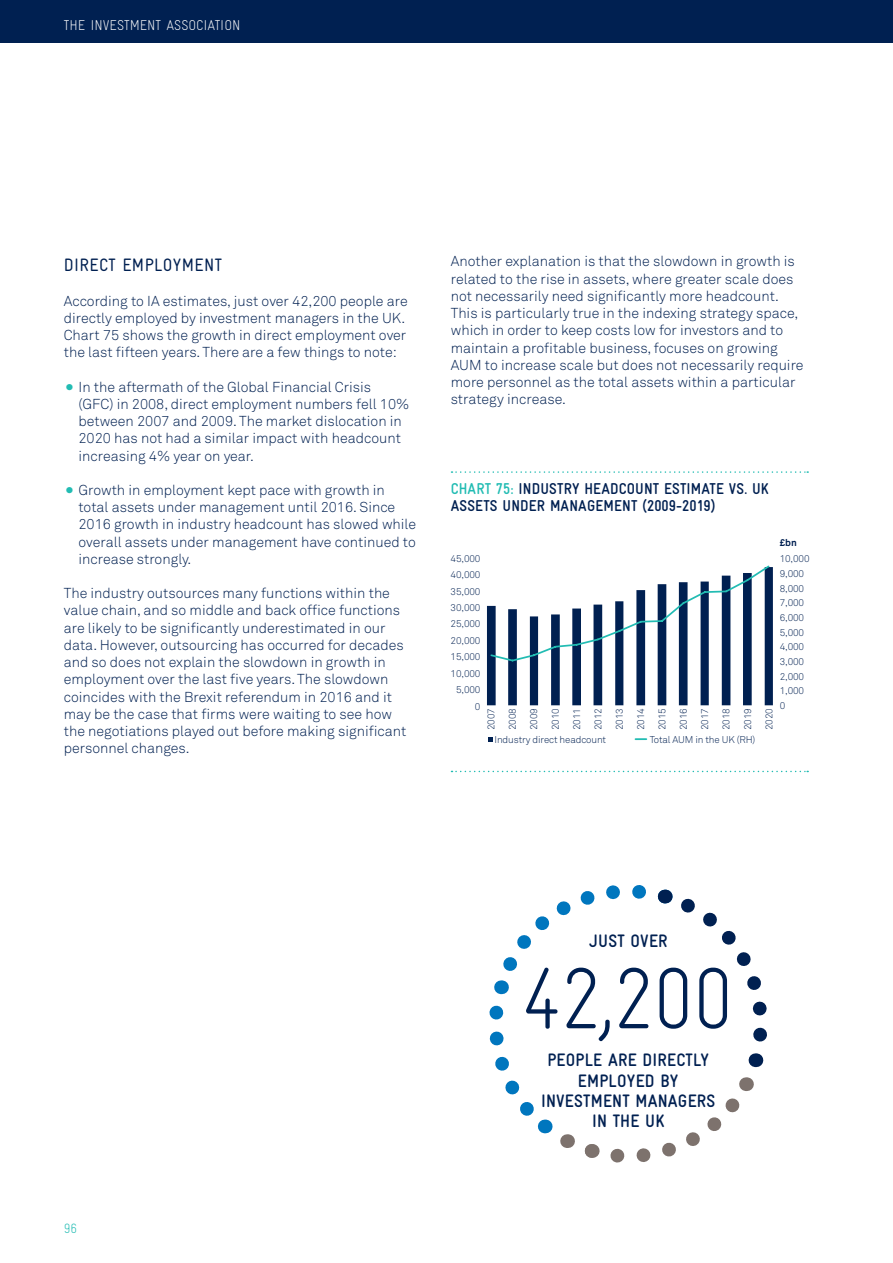
<style>
.page{position:relative;width:893px;height:1263px;background:#fff}
.page>*{position:absolute;margin:0;border:0;box-sizing:border-box;transform-origin:0 0}
.quote1{font:300 87px "Gravur Condensed";color:#002051}
.quote1-2{font:700 18.15px/20.4px "Gravur Condensed";letter-spacing:.01em;color:#002051;text-align:center}
.subhead1{font:18px "Gravur Condensed";letter-spacing:.02em;color:#002051}
.table_head{font:700 15.75px/17.2px "Gravur Condensed";letter-spacing:.01em;color:#002051}
.t1{font:300 14.25px/17.2px "Akkurat Std";color:#002051}
.t2{font:300 14.25px "Gravur Condensed";color:#fff}
.t3{font:300 13.5px "Gravur Condensed";color:#22bcb3}
.t4{font:300 9.75px/21.3px "Akkurat Std";letter-spacing:-.01em;color:#002051}
.t5{font:700 9.75px "Akkurat Std";color:#002051}
.s1{font-size:27px;color:#22bcb3}
.s2{color:#22bcb3}
</style>
<div class="page">
<div style="left:0;top:0;width:893px;height:43px;background:#002051"></div>
<svg style="left:451px;top:471px;width:357px;height:2px"></svg>
<svg style="left:451px;top:771px;width:357px;height:1px"></svg>
<svg style="left:488px;top:737px;width:4px;height:5px"></svg>
<svg style="left:635px;top:738px;width:11px;height:2px"></svg>
<svg style="left:487px;top:565px;width:286px;height:140px"></svg>
<svg style="left:489px;top:885px;width:278px;height:278px"></svg>
<p class="t2" style="left:64px;top:17px;width:178px">THE INVESTMENT ASSOCIATION</p>
<p class="subhead1" style="left:64px;top:255px;width:160px">DIRECT EMPLOYMENT</p>
<p class="t1" style="left:64px;top:292px;width:346px">According to IA estimates, just over 42,200 people are directly employed by investment managers in the UK.<br>Chart 75 shows the growth in direct employment over the last fifteen years. There are a few things to note:</p>
<p class="t1" style="left:78px;top:378px;width:332px;text-indent:-15px"><span class="s1">•</span> In the aftermath of the Global Financial Crisis (GFC) in 2008, direct employment numbers fell 10% between 2007 and 2009. The market dislocation in 2020 has not had a similar impact with headcount increasing 4% year on year.</p>
<p class="t1" style="left:78px;top:481px;width:339px;text-indent:-15px"><span class="s1">•</span> Growth in employment kept pace with growth in total assets under management until 2016. Since 2016 growth in industry headcount has slowed while overall assets under management have continued to increase strongly.</p>
<p class="t1" style="left:64px;top:584px;width:344px">The industry outsources many functions within the value chain, and so middle and back office functions are likely to be significantly underestimated in our data. However, outsourcing has occurred for decades and so does not explain the slowdown in growth in employment over the last five years. The slowdown coincides with the Brexit referendum in 2016 and it may be the case that firms were waiting to see how the negotiations played out before making significant personnel changes.</p>
<p class="t1" style="left:451px;top:253px;width:354px">Another explanation is that the slowdown in growth is related to the rise in assets, where greater scale does not necessarily need significantly more headcount.<br>This is particularly true in the indexing strategy space, which in order to keep costs low for investors and to maintain a profitable business, focuses on growing AUM to increase scale but does not necessarily require more personnel as the total assets within a particular strategy increase.</p>
<p class="table_head" style="left:451px;top:480px;width:319px"><span class="s2">CHART 75:</span> INDUSTRY HEADCOUNT ESTIMATE VS. UK<br>ASSETS UNDER MANAGEMENT (2009-2019)</p>
<p class="t5" style="left:780px;top:536px;width:18px">£bn</p>
<p class="t4" style="left:451px;top:550px;width:31px;line-height:16.5px;text-align:right">45,000<br>40,000<br>35,000<br>30,000<br>25,000<br>20,000<br>15,000<br>10,000<br>5,000<br>0</p>
<p class="t4" style="left:780px;top:551px;width:31px;line-height:14.7px">10,000<br>9,000<br>8,000<br>7,000<br>6,000<br>5,000<br>4,000<br>3,000<br>2,000<br>1,000<br>0</p>
<p class="t4" style="left:480px;top:730px;width:23px;text-align:justify;rotate:-90deg">2007<br>2008<br>2009<br>2010<br>2011<br>2012<br>2013<br>2014<br>2015<br>2016<br>2017<br>2018<br>2019<br>2020</p>
<p class="t4" style="left:494px;top:728px;width:113px">Industry direct headcount</p>
<p class="t4" style="left:650px;top:728px;width:107px">Total AUM in the UK (RH)</p>
<p class="t3" style="left:64px;top:1220px;width:15px">96</p>
<p class="quote1-2" style="left:590px;top:931px;width:80px">JUST OVER</p>
<p class="quote1" style="left:520px;top:948px;width:217px">42,200</p>
<p class="quote1-2" style="left:541px;top:1050px;width:176px">PEOPLE ARE DIRECTLY<br>EMPLOYED BY<br>INVESTMENT MANAGERS<br>IN THE UK</p>
</div>
